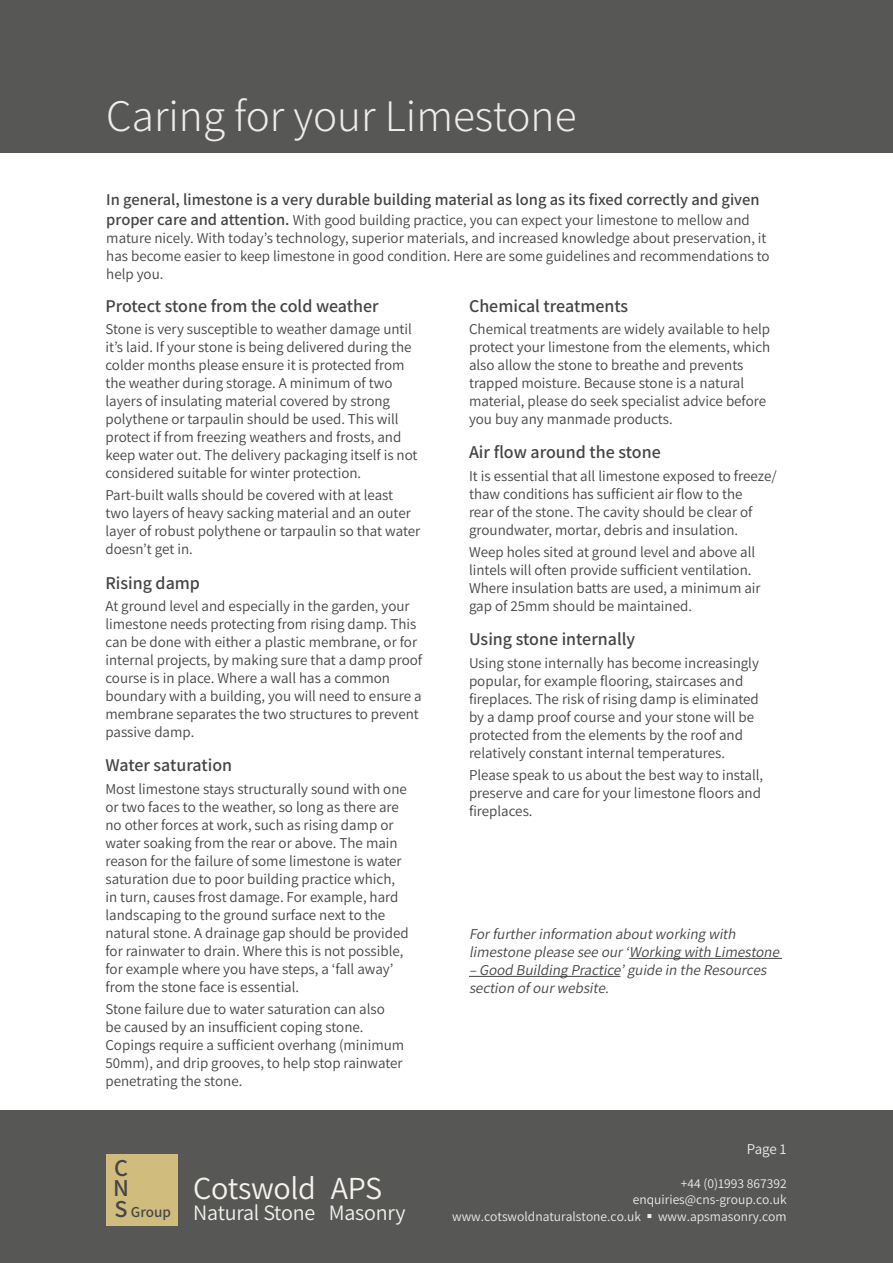
<style>
.page{position:relative;width:893px;height:1263px;background:#fff}
.page>*{position:absolute;margin:0;border:0;box-sizing:border-box;transform-origin:0 0}
.t1{font:300 45px "Assistant";color:#eeebe8}
.t2{font:32.1px "Assistant";letter-spacing:-.01em;color:#f4f2eb}
.t3{font:600 24.3px/20.5px "Assistant";color:#454545}
.t4{font:22.05px "Assistant";letter-spacing:-.01em;color:#f4f2eb}
.t5{font:600 18px "Assistant";color:#444}
.t6{font:600 16.5px "Assistant";color:#444}
.t7{font:600 15.15px "Assistant";color:#454545}
.t8{font:15px/18px "Assistant";color:#444}
.t9{font:italic 15px/18px "Assistant";color:#444}
.t10{font:15px "Assistant";color:#eeebe8}
.t11{font:13.5px/16.2px "Assistant";color:#eeebe8;text-align:right}
.s1{font-weight:600;font-size:16.5px}
.s2{font-size:24.3px}
</style>
<div class="page">
<div style="left:0;top:1110px;width:893px;height:153px;background:#575756"></div>
<div style="left:0;top:0;width:893px;height:153px;background:#575756"></div>
<div style="left:106px;top:1154px;width:72px;height:71px;background:#d0bd7e"></div>
<hr style="left:629px;top:958px;width:153px;height:1px;background:#444">
<hr style="left:469px;top:976px;width:151px;height:1px;background:#444">
<h1 class="t1" style="left:106px;top:85px;width:472px">Caring for your Limestone</h1>
<p class="t6" style="left:106px;top:188px;width:655px">In general, limestone is a very durable building material as long as its fixed correctly and given</p>
<p class="t8" style="left:106px;top:210px;width:665px"><span class="s1">proper care and attention.</span> With good building practice, you can expect your limestone to mellow and mature nicely. With today’s technology, superior materials, and increased knowledge about preservation, it has become easier to keep limestone in good condition. Here are some guidelines and recommendations to help you.</p>
<p class="t5" style="left:105px;top:293px;width:275px">Protect stone from the cold weather</p>
<p class="t8" style="left:105px;top:319px;width:314px">Stone is very susceptible to weather damage until it’s laid. If your stone is being delivered during the colder months please ensure it is protected from the weather during storage. A minimum of two layers of insulating material covered by strong polythene or tarpaulin should be used. This will protect if from freezing weathers and frosts, and keep water out. The delivery packaging itself is not considered suitable for winter protection.</p>
<p class="t8" style="left:105px;top:485px;width:316px">Part-built walls should be covered with at least two layers of heavy sacking material and an outer layer of robust polythene or tarpaulin so that water doesn’t get in.</p>
<p class="t5" style="left:105px;top:570px;width:96px">Rising damp</p>
<p class="t8" style="left:105px;top:596px;width:318px">At ground level and especially in the garden, your limestone needs protecting from rising damp. This can be done with either a plastic membrane, or for internal projects, by making sure that a damp proof course is in place. Where a wall has a common boundary with a building, you will need to ensure a membrane separates the two structures to prevent passive damp.</p>
<p class="t5" style="left:105px;top:753px;width:128px">Water saturation</p>
<p class="t8" style="left:105px;top:779px;width:305px">Most limestone stays structurally sound with one or two faces to the weather, so long as there are no other forces at work, such as rising damp or water soaking from the rear or above. The main reason for the failure of some limestone is water saturation due to poor building practice which, in turn, causes frost damage. For example, hard landscaping to the ground surface next to the natural stone. A drainage gap should be provided for rainwater to drain. Where this is not possible, for example where you have steps, a ‘fall away’ from the stone face is essential.</p>
<p class="t8" style="left:105px;top:999px;width:300px">Stone failure due to water saturation can also be caused by an insufficient coping stone.<br>Copings require a sufficient overhang (minimum 50mm), and drip grooves, to help stop rainwater penetrating the stone.</p>
<p class="t5" style="left:469px;top:293px;width:161px">Chemical treatments</p>
<p class="t8" style="left:469px;top:319px;width:303px">Chemical treatments are widely available to help protect your limestone from the elements, which also allow the stone to breathe and prevents trapped moisture. Because stone is a natural material, please do seek specialist advice before you buy any manmade products.</p>
<p class="t5" style="left:469px;top:440px;width:193px">Air flow around the stone</p>
<p class="t8" style="left:469px;top:466px;width:309px">It is essential that all limestone exposed to freeze/ thaw conditions has sufficient air flow to the<br>rear of the stone. The cavity should be clear of groundwater, mortar, debris and insulation.</p>
<p class="t8" style="left:469px;top:542px;width:293px">Weep holes sited at ground level and above all lintels will often provide sufficient ventilation.<br>Where insulation batts are used, a minimum air gap of 25mm should be maintained.</p>
<p class="t5" style="left:469px;top:627px;width:168px">Using stone internally</p>
<p class="t8" style="left:469px;top:653px;width:291px">Using stone internally has become increasingly popular, for example flooring, staircases and fireplaces. The risk of rising damp is eliminated by a damp proof course and your stone will be protected from the elements by the roof and relatively constant internal temperatures.</p>
<p class="t8" style="left:469px;top:765px;width:296px">Please speak to us about the best way to install, preserve and care for your limestone floors and fireplaces.</p>
<p class="t9" style="left:469px;top:924px;width:315px">Forfurtherinformation aboutworking with limestone please see our‘Working with Limestone</p>
<p class="t9" style="left:469px;top:960px;width:302px">– Good Building Practice’guide in the Resources section ofourwebsite.</p>
<p class="t10" style="left:747px;top:1138px;width:41px">Page 1</p>
<p class="t11" style="left:633px;top:1175px;width:155px">+44 (0)1993 867392 enquiries@cns-group.co.uk</p>
<h3 class="t3" style="left:113px;top:1156px;width:17px">C<br>N</h3>
<p class="t7" style="left:115px;top:1201px;width:58px"><span class="s2">S</span> Group</p>
<h3 class="t4" style="left:329px;top:1197px;width:78px">Masonry</h3>
<h2 class="t2" style="left:193px;top:1166px;width:124px">Cotswold</h2>
<h2 class="t2" style="left:331px;top:1166px;width:53px">APS</h2>
<h3 class="t4" style="left:193px;top:1197px;width:124px">Natural Stone</h3>
<p class="t11" style="left:452px;top:1207px;width:336px">www.cotswoldnaturalstone.co.uk ▪ www.apsmasonry.com</p>
</div>
